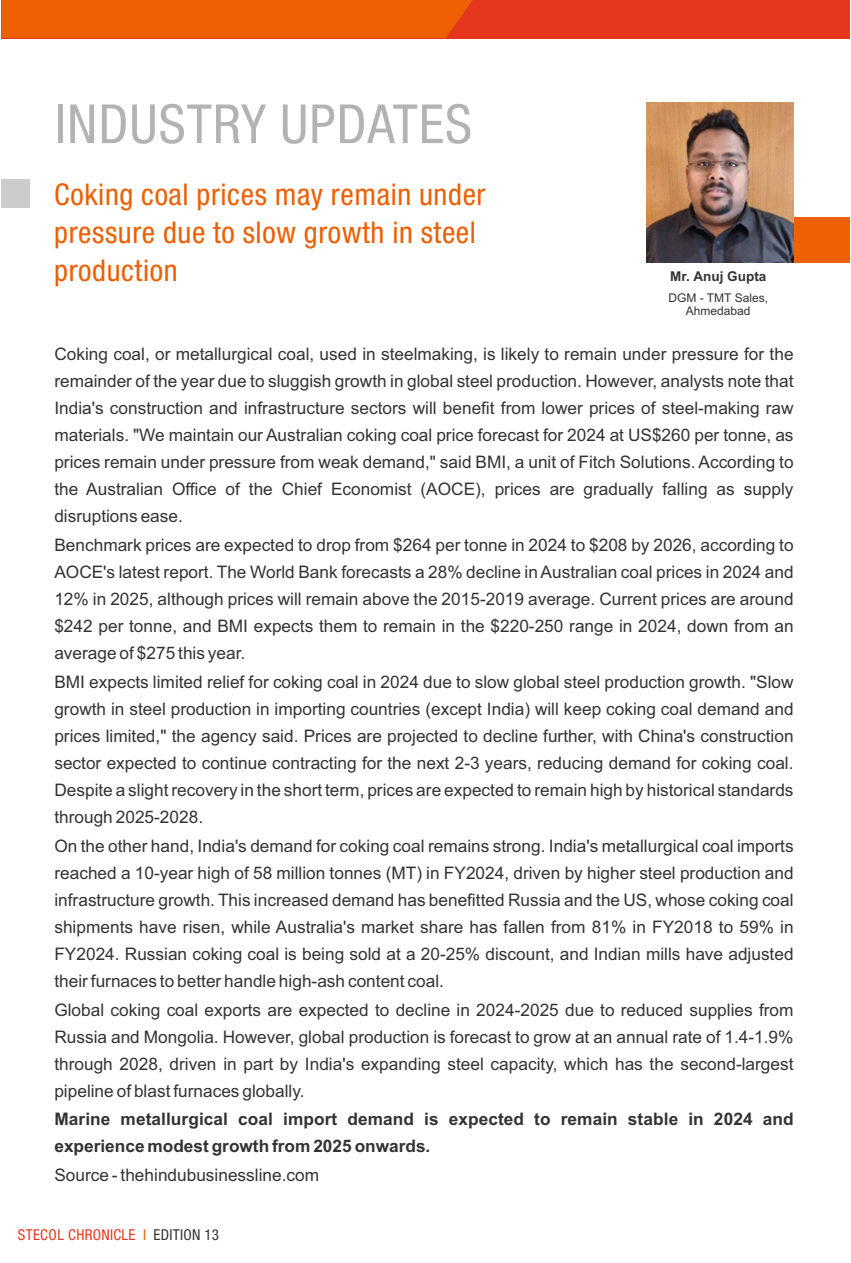
<style>
.page{position:relative;width:851px;height:1263px;background:#fff}
.page>*{position:absolute;margin:0;border:0;box-sizing:border-box;transform-origin:0 0}
.t1{font:condensed 54px "Helvetica 57";letter-spacing:.02em;color:#b3b3b3}
.t2{font:condensed 30px/37.8px "Helvetica 57";letter-spacing:.02em;color:#ed5f03}
.t3{font:17.25px/27px "Arial";color:#333;text-align:justify}
.t4{font:700 17.25px/27px "Arial";letter-spacing:.005em;color:#333}
.t5{font:condensed 15px "Helvetica 57";letter-spacing:.02em;color:#e4371e}
.t6{font:700 13.5px "Arial";color:#333}
.t7{font:12px/13.4px "Arial";color:#333;text-align:center}
.s1{color:#ed5f03}
.s2{color:#333}
</style>
<div class="page">
<div style="left:1px;top:0;width:848px;height:38px;background:#e4371e"></div>
<div style="left:1px;top:0;width:472px;height:38px;background:#ee6003"></div>
<div style="left:793px;top:217px;width:56px;height:46px;background:#ee6003"></div>
<div style="left:1px;top:179px;width:29px;height:29px;background:#ccc"></div>
<img style="left:646px;top:103px;width:147px;height:160px">
<h1 class="t1" style="left:55px;top:105px;width:418px">INDUSTRY UPDATES</h1>
<h2 class="t2" style="left:54px;top:178px;width:433px">Coking coal prices may remain under pressure due to slow growth in steel production</h2>
<p class="t6" style="left:670px;top:271px;width:98px">Mr. Anuj Gupta</p>
<p class="t7" style="left:668px;top:292px;width:101px">DGM - TMT Sales,<br>Ahmedabad</p>
<p class="t3" style="left:54px;top:342px;width:740px">Coking coal, or metallurgical coal, used in steelmaking, is likely to remain under pressure for the remainder of the year due to sluggish growth in global steel production. However, analysts note that India's construction and infrastructure sectors will benefit from lower prices of steel-making raw materials. "We maintain our Australian coking coal price forecast for 2024 at US$260 per tonne, as prices remain under pressure from weak demand," said BMI, a unit of Fitch Solutions. According to the Australian Office of the Chief Economist (AOCE), prices are gradually falling as supply disruptions ease.</p>
<p class="t3" style="left:54px;top:533px;width:740px">Benchmark prices are expected to drop from $264 per tonne in 2024 to $208 by 2026, according to AOCE's latest report. The World Bank forecasts a 28% decline in Australian coal prices in 2024 and 12% in 2025, although prices will remain above the 2015-2019 average. Current prices are around $242 per tonne, and BMI expects them to remain in the $220-250 range in 2024, down from an average of $275 this year.</p>
<p class="t3" style="left:54px;top:670px;width:740px">BMI expects limited relief for coking coal in 2024 due to slow global steel production growth. "Slow growth in steel production in importing countries (except India) will keep coking coal demand and prices limited," the agency said. Prices are projected to decline further, with China's construction sector expected to continue contracting for the next 2-3 years, reducing demand for coking coal.<br>Despite a slight recovery in the short term, prices are expected to remain high by historical standards through 2025-2028.</p>
<p class="t3" style="left:54px;top:834px;width:740px">On the other hand, India's demand for coking coal remains strong. India's metallurgical coal imports reached a 10-year high of 58 million tonnes (MT) in FY2024, driven by higher steel production and infrastructure growth. This increased demand has benefitted Russia and the US, whose coking coal shipments have risen, while Australia's market share has fallen from 81% in FY2018 to 59% in FY2024. Russian coking coal is being sold at a 20-25% discount, and Indian mills have adjusted their furnaces to better handle high-ash content coal.</p>
<p class="t3" style="left:54px;top:997px;width:740px">Global coking coal exports are expected to decline in 2024-2025 due to reduced supplies from Russia and Mongolia. However, global production is forecast to grow at an annual rate of 1.4-1.9% through 2028, driven in part by India's expanding steel capacity, which has the second-largest pipeline of blast furnaces globally.</p>
<p class="t4" style="left:54px;top:1107px;width:740px">Marine metallurgical coal import demand is expected to remain stable in 2024 and experience modest growth from 2025 onwards.</p>
<p class="t3" style="left:54px;top:1163px;width:266px">Source - thehindubusinessline.com</p>
<p class="t5" style="left:18px;top:1230px;width:203px">STECOL CHRONICLE <span class="s1">I</span> <span class="s2">EDITION 13</span></p>
</div>
